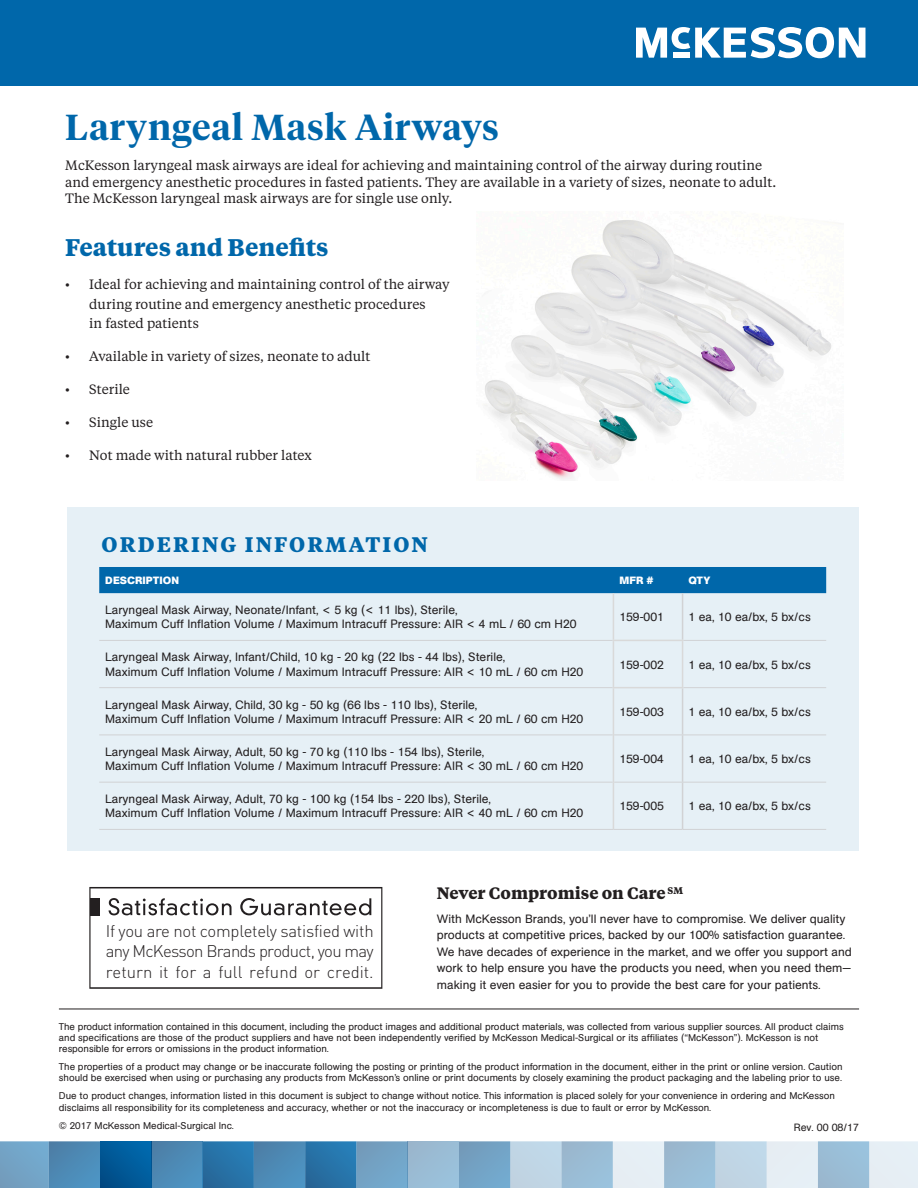
<style>
.page{position:relative;width:918px;height:1188px;background:#fff}
.page>*{position:absolute;margin:0;border:0;box-sizing:border-box;transform-origin:0 0}
.t1{font:600 36px "Tiempos Headline";letter-spacing:.025em;color:#0067aa}
.t2{font:700 24px "Tiempos Text";color:#0067aa}
.t3{font:700 21px "Tiempos Text";letter-spacing:.1em;color:#0067aa}
.t4{font:300 16.8px/20.1px "DINOT";color:#231f20;text-align:justify}
.t5{font:700 16.5px "Tiempos Text";color:#231f20}
.t6{font:13.5px/16.5px "Tiempos Text";color:#231f20}
.t7{font:12px/16.5px "AG Book Pro";color:#231f20}
.t8{font:700 10.5px "AG Book Pro";letter-spacing:.01em;color:#fff}
.t9{font:10.5px "AG Book Pro";color:#231f20}
.t10{font:9.75px/11.2px "AG Book Pro";color:#231f20}
</style>
<div class="page">
<div style="left:67px;top:507px;width:792px;height:344px;background:#e6f0f6"></div>
<svg style="left:0;top:1141px;width:100px;height:47px;background:#6097be"></svg>
<div style="left:100px;top:1141px;width:51px;height:47px;background:linear-gradient(to right,#01508c,#0065a7)"></div>
<div style="left:151px;top:1141px;width:52px;height:47px;background:linear-gradient(to right,#4d83ac,#4d91bf)"></div>
<svg style="left:203px;top:1141px;width:205px;height:47px;background:#4585b3"></svg>
<div style="left:408px;top:1141px;width:51px;height:47px;background:#9abdd5"></div>
<svg style="left:459px;top:1141px;width:459px;height:47px;background:#b7d0e1"></svg>
<div style="left:0;top:0;width:918px;height:85px;background:#0067aa"></div>
<svg style="left:636px;top:27px;width:229px;height:31px"></svg>
<div style="left:99px;top:567px;width:727px;height:26px;background:#0067aa"></div>
<hr style="left:99px;top:640px;width:514px;height:1px;background:#d1d2d4">
<hr style="left:683px;top:640px;width:143px;height:1px;background:#d1d2d4">
<hr style="left:99px;top:687px;width:514px;height:1px;background:#d1d2d4">
<hr style="left:683px;top:687px;width:143px;height:1px;background:#d1d2d4">
<hr style="left:99px;top:735px;width:514px;height:1px;background:#d1d2d4">
<hr style="left:614px;top:735px;width:69px;height:1px;background:#d1d2d4">
<hr style="left:683px;top:735px;width:143px;height:1px;background:#d1d2d4">
<hr style="left:99px;top:782px;width:514px;height:1px;background:#d1d2d4">
<hr style="left:614px;top:782px;width:69px;height:1px;background:#d1d2d4">
<hr style="left:683px;top:782px;width:143px;height:1px;background:#d1d2d4">
<hr style="left:99px;top:829px;width:514px;height:1px;background:#d1d2d4">
<hr style="left:613px;top:829px;width:70px;height:1px;background:#d1d2d4">
<hr style="left:683px;top:829px;width:143px;height:1px;background:#d1d2d4">
<hr style="left:682px;top:688px;width:1px;height:47px;background:#d1d2d4">
<hr style="left:682px;top:735px;width:1px;height:47px;background:#d1d2d4">
<hr style="left:682px;top:783px;width:1px;height:46px;background:#d1d2d4">
<hr style="left:682px;top:593px;width:1px;height:47px;background:#d1d2d4">
<hr style="left:613px;top:593px;width:1px;height:47px;background:#d9d9d9">
<hr style="left:613px;top:688px;width:1px;height:47px;background:#d9d9d9">
<hr style="left:613px;top:735px;width:1px;height:47px;background:#d9d9d9">
<hr style="left:613px;top:782px;width:1px;height:47px;background:#d9d9d9">
<hr style="left:613px;top:640px;width:70px;height:1px;background:#d9d9d9">
<hr style="left:613px;top:641px;width:1px;height:46px;background:#d9d9d9">
<hr style="left:682px;top:641px;width:1px;height:46px;background:#d9d9d9">
<hr style="left:613px;top:687px;width:70px;height:1px;background:#d9d9d9">
<hr style="left:59px;top:1009px;width:800px;height:1px;background:#231f20">
<svg style="left:89px;top:887px;width:293px;height:102px"></svg>
<div style="left:90px;top:898px;width:10px;height:17px;background:#231f20"></div>
<img style="left:484px;top:220px;width:347px;height:260px">
<p class="t1" style="left:65px;top:103px;width:435px">Laryngeal Mask Airways</p>
<p class="t6" style="left:65px;top:157px;width:713px">McKesson laryngeal mask airways are ideal for achieving and maintaining control of the airway during routine and emergency anesthetic procedures in fasted patients. They are available in a variety of sizes, neonate to adult.<br>The McKesson laryngeal mask airways are for single use only.</p>
<p class="t2" style="left:65px;top:231px;width:265px">Features and Benefits</p>
<p class="t6" style="left:89px;top:274px;width:362px;line-height:19.5px;text-indent:-24px">• Ideal for achieving and maintaining control of the airway during routine and emergency anesthetic procedures<br>in fasted patients</p>
<p class="t6" style="left:65px;top:347px;width:307px">• Available in variety of sizes, neonate to adult</p>
<p class="t6" style="left:65px;top:380px;width:66px">• Sterile</p>
<p class="t6" style="left:65px;top:413px;width:89px">• Single use</p>
<p class="t6" style="left:65px;top:446px;width:248px">• Not made with natural rubber latex</p>
<p class="t3" style="left:102px;top:529px;width:328px">ORDERING INFORMATION</p>
<p class="t8" style="left:105px;top:574px;width:75px">DESCRIPTION</p>
<p class="t8" style="left:619px;top:574px;width:36px">MFR #</p>
<p class="t8" style="left:689px;top:574px;width:23px">QTY</p>
<p class="t7" style="left:105px;top:603px;width:473px;line-height:14.4px">Laryngeal Mask Airway, Neonate/Infant, &lt; 5 kg (&lt; 11 lbs), Sterile,<br>Maximum Cuff Inflation Volume / Maximum Intracuff Pressure: AIR &lt; 4 mL / 60 cm H20</p>
<p class="t7" style="left:619px;top:609px;width:46px">159-001</p>
<p class="t7" style="left:689px;top:609px;width:124px">1 ea, 10 ea/bx, 5 bx/cs</p>
<p class="t7" style="left:105px;top:649px;width:402px">Laryngeal Mask Airway, Infant/Child, 10 kg - 20 kg (22 lbs - 44 lbs), Sterile,</p>
<p class="t7" style="left:105px;top:663px;width:480px">Maximum Cuff Inflation Volume / Maximum Intracuff Pressure: AIR &lt; 10 mL / 60 cm H20</p>
<p class="t7" style="left:619px;top:656px;width:46px">159-002</p>
<p class="t7" style="left:689px;top:656px;width:124px">1 ea, 10 ea/bx, 5 bx/cs</p>
<p class="t7" style="left:105px;top:696px;width:374px">Laryngeal Mask Airway, Child, 30 kg - 50 kg (66 lbs - 110 lbs), Sterile,</p>
<p class="t7" style="left:105px;top:710px;width:480px">Maximum Cuff Inflation Volume / Maximum Intracuff Pressure: AIR &lt; 20 mL / 60 cm H20</p>
<p class="t7" style="left:105px;top:743px;width:381px">Laryngeal Mask Airway, Adult, 50 kg - 70 kg (110 lbs - 154 lbs), Sterile,</p>
<p class="t7" style="left:105px;top:758px;width:480px">Maximum Cuff Inflation Volume / Maximum Intracuff Pressure: AIR &lt; 30 mL / 60 cm H20</p>
<p class="t7" style="left:105px;top:790px;width:387px">Laryngeal Mask Airway, Adult, 70 kg - 100 kg (154 lbs - 220 lbs), Sterile,</p>
<p class="t7" style="left:105px;top:805px;width:480px">Maximum Cuff Inflation Volume / Maximum Intracuff Pressure: AIR &lt; 40 mL / 60 cm H20</p>
<p class="t7" style="left:619px;top:703px;width:46px">159-003</p>
<p class="t7" style="left:689px;top:703px;width:124px">1 ea, 10 ea/bx, 5 bx/cs</p>
<p class="t7" style="left:619px;top:750px;width:46px">159-004</p>
<p class="t7" style="left:689px;top:750px;width:124px">1 ea, 10 ea/bx, 5 bx/cs</p>
<p class="t7" style="left:619px;top:798px;width:46px">159-005</p>
<p class="t7" style="left:689px;top:798px;width:124px">1 ea, 10 ea/bx, 5 bx/cs</p>
<p class="t5" style="left:437px;top:882px;width:248px">Never Compromise on Care <sup>SM</sup></p>
<p class="t4" style="left:106px;top:921px;width:269px">If you are not completely satisfied with any McKesson Brands product, you may return it for a full refund or credit.</p>
<p class="t7" style="left:437px;top:910px;width:416px">With McKesson Brands, you’ll never have to compromise. We deliver quality products at competitive prices, backed by our 100% satisfaction guarantee.<br>We have decades of experience in the market, and we offer you support and work to help ensure you have the products you need, when you need them— making it even easier for you to provide the best care for your patients.</p>
<p class="t10" style="left:59px;top:1020px;width:786px">The product information contained in this document, including the product images and additional product materials, was collected from various supplier sources. All product claims and specifications are those of the product suppliers and have not been independently verified by McKesson Medical-Surgical or its affiliates (“McKesson”). McKesson is not responsible for errors or omissions in the product information.</p>
<p class="t10" style="left:59px;top:1061px;width:785px">The properties of a product may change or be inaccurate following the posting or printing of the product information in the document, either in the print or online version. Caution should be exercised when using or purchasing any products from McKesson’s online or print documents by closely examining the product packaging and the labeling prior to use.</p>
<p class="t10" style="left:59px;top:1090px;width:777px">Due to product changes, information listed in this document is subject to change without notice. This information is placed solely for your convenience in ordering and McKesson disclaims all responsibility for its completeness and accuracy, whether or not the inaccuracy or incompleteness is due to fault or error by McKesson.</p>
<p class="t10" style="left:59px;top:1119px;width:177px">© 2017 McKesson Medical-Surgical Inc.</p>
<p class="t9" style="left:794px;top:1121px;width:67px">Rev. 00 08/17</p>
</div>
